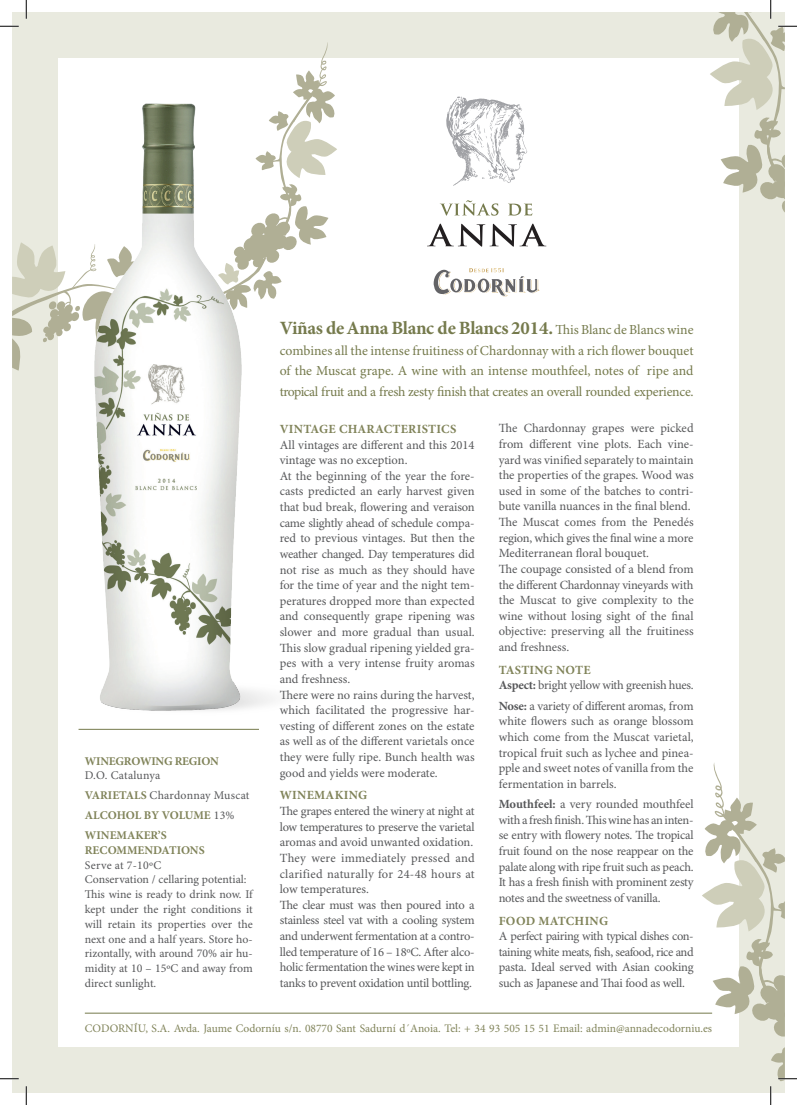
<style>
.page{position:relative;width:797px;height:1105px;background:#fff}
.page>*{position:absolute;margin:0;border:0;box-sizing:border-box;transform-origin:0 0}
.t1{font:700 18.75px "Minion Pro";letter-spacing:-.02em;color:#757a4c}
.t2{font:13.75px/20.6px "Minion Pro";letter-spacing:-.01em;color:#757a4c}
.t3{font:12.5px/15.6px "Minion Pro";letter-spacing:-.01em;color:#57585a;text-align:justify}
.t4{font:700 12.5px "Minion Pro";letter-spacing:.02em;color:#808359}
.t5{font:11.88px/14.9px "Minion Pro";color:#57585a;text-align:justify}
.t6{font:700 11.88px "Minion Pro";letter-spacing:-.01em;color:#808359}
.t7{font:11.88px "Minion Pro";letter-spacing:.02em;color:#57585a}
.t8{font:11.5px "Minion Pro";color:#808359}
.s1{font-weight:400;font-size:13.75px}
.s2{font-weight:700}
.s3{font-weight:700;color:#808359}
.s4{font-weight:400;color:#57585a}
</style>
<div class="page">
<div style="left:12px;top:12px;width:773px;height:1081px;background:#e9eadf"></div>
<div style="left:58px;top:58px;width:680px;height:989px;background:#fff"></div>
<hr style="left:85px;top:1013px;width:627px;height:1px;background:#757a4c">
<svg style="left:12px;top:42px;width:325px;height:329px"></svg>
<svg style="left:446px;top:97px;width:81px;height:89px"></svg>
<svg style="left:427px;top:224px;width:119px;height:23px"></svg>
<svg style="left:440px;top:200px;width:58px;height:16px"></svg>
<svg style="left:508px;top:204px;width:24px;height:12px"></svg>
<svg style="left:433px;top:268px;width:106px;height:28px"></svg>
<img style="left:58px;top:87px;width:257px;height:643px">
<hr style="left:79px;top:729px;width:180px;height:1px;background:#757a4c">
<svg style="left:0;top:25px;width:19px;height:2px"></svg>
<svg style="left:0;top:1078px;width:19px;height:1px"></svg>
<svg style="left:25px;top:0;width:2px;height:19px"></svg>
<svg style="left:25px;top:1086px;width:2px;height:19px"></svg>
<svg style="left:710px;top:0;width:87px;height:223px"></svg>
<svg style="left:701px;top:763px;width:96px;height:342px"></svg>
<p class="t1" style="left:280px;top:315px;width:415px">Viñas de Anna Blanc de Blancs 2014. <span class="s1">This Blanc de Blancs wine</span></p>
<p class="t2" style="left:280px;top:341px;width:415px">combines all the intense fruitiness of Chardonnay with a rich flower bouquet of the Muscat grape. A wine with an intense mouthfeel, notes of ripe and</p>
<p class="t2" style="left:280px;top:382px;width:415px">tropical fruit and a fresh zesty finish that creates an overall rounded experience.</p>
<p class="t4" style="left:280px;top:420px;width:178px">VINTAGE CHARACTERISTICS</p>
<p class="t3" style="left:280px;top:437px;width:196px">All vintages are different and this 2014 vintage was no exception.</p>
<p class="t3" style="left:280px;top:468px;width:196px">At the beginning of the year the fore&shy;casts predicted an early harvest given that bud break, flowering and veraison came slightly ahead of schedule compa&shy;red to previous vintages. But then the weather changed. Day temperatures did not rise as much as they should have for the time of year and the night tem&shy;peratures dropped more than expected and consequently grape ripening was slower and more gradual than usual.<br>This slow gradual ripening yielded gra&shy;pes with a very intense fruity aromas and freshness.</p>
<p class="t3" style="left:280px;top:687px;width:196px">There were no rains during the harvest, which facilitated the progressive har&shy;vesting of different zones on the estate as well as of the different varietals once they were fully ripe. Bunch health was good and yields were moderate.</p>
<p class="t4" style="left:280px;top:787px;width:89px">WINEMAKING</p>
<p class="t3" style="left:280px;top:804px;width:196px">The grapes entered the winery at night at low temperatures to preserve the varietal aromas and avoid unwanted oxidation.</p>
<p class="t3" style="left:280px;top:851px;width:196px">They were immediately pressed and clarified naturally for 24-48 hours at low temperatures.</p>
<p class="t3" style="left:280px;top:897px;width:196px">The clear must was then poured into a stainless steel vat with a cooling system and underwent fermentation at a contro&shy;lled temperature of 16 – 18ºC. After alco&shy;holic fermentation the wines were kept in tanks to prevent oxidation until bottling.</p>
<p class="t3" style="left:499px;top:421px;width:196px">The Chardonnay grapes were picked from different vine plots. Each vine&shy;yard was vinified separately to maintain the properties of the grapes. Wood was used in some of the batches to contri&shy;bute vanilla nuances in the final blend.</p>
<p class="t3" style="left:499px;top:515px;width:196px">The Muscat comes from the Penedés region, which gives the final wine a more Mediterranean floral bouquet.</p>
<p class="t3" style="left:499px;top:562px;width:196px">The coupage consisted of a blend from the different Chardonnay vineyards with the Muscat to give complexity to the wine without losing sight of the final objective: preserving all the fruitiness and freshness.</p>
<p class="t4" style="left:499px;top:661px;width:93px">TASTING NOTE</p>
<p class="t3" style="left:499px;top:678px;width:196px"><span class="s2">Aspect:</span> bright yellow with greenish hues.</p>
<p class="t3" style="left:499px;top:698px;width:196px"><span class="s2">Nose:</span> a variety of different aromas, from white flowers such as orange blossom which come from the Muscat varietal, tropical fruit such as lychee and pinea&shy;pple and sweet notes of vanilla from the fermentation in barrels.</p>
<p class="t3" style="left:499px;top:797px;width:196px"><span class="s2">Mouthfeel:</span> a very rounded mouthfeel with a fresh finish. This wine has an inten&shy;se entry with flowery notes. The tropical fruit found on the nose reappear on the palate along with ripe fruit such as peach.<br>It has a fresh finish with prominent zesty notes and the sweetness of vanilla.</p>
<p class="t4" style="left:499px;top:912px;width:111px">FOOD MATCHING</p>
<p class="t3" style="left:499px;top:929px;width:196px">A perfect pairing with typical dishes con&shy;taining white meats, fish, seafood, rice and pasta. Ideal served with Asian cooking such as Japanese and Thai food as well.</p>
<p class="t8" style="left:85px;top:1021px;width:628px">CODORNÍU, S.A. Avda. Jaume Codorníu s/n. 08770 Sant Sadurní d´Anoia. Tel: + 34 93 505 15 51 Email: admin@annadecodorniu.es</p>
<p class="t6" style="left:85px;top:752px;width:135px">WINEGROWING REGION</p>
<p class="t7" style="left:85px;top:768px;width:77px">D.O. Catalunya</p>
<p class="t5" style="left:85px;top:788px;width:166px"><span class="s3">VARIETALS</span> Chardonnay Muscat</p>
<p class="t6" style="left:85px;top:807px;width:151px">ALCOHOL BY VOLUME <span class="s4">13%</span></p>
<p class="t6" style="left:85px;top:827px;width:83px">WINEMAKER’S</p>
<p class="t6" style="left:85px;top:841px;width:121px">RECOMMENDATIONS</p>
<p class="t7" style="left:85px;top:858px;width:78px">Serve at 7-10ºC</p>
<p class="t5" style="left:85px;top:872px;width:163px">Conservation / cellaring potential:</p>
<p class="t5" style="left:85px;top:887px;width:169px">This wine is ready to drink now. If kept under the right conditions it will retain its properties over the next one and a half years. Store ho&shy;rizontally, with around 70% air hu&shy;midity at 10 – 15ºC and away from direct sunlight.</p>
</div>
